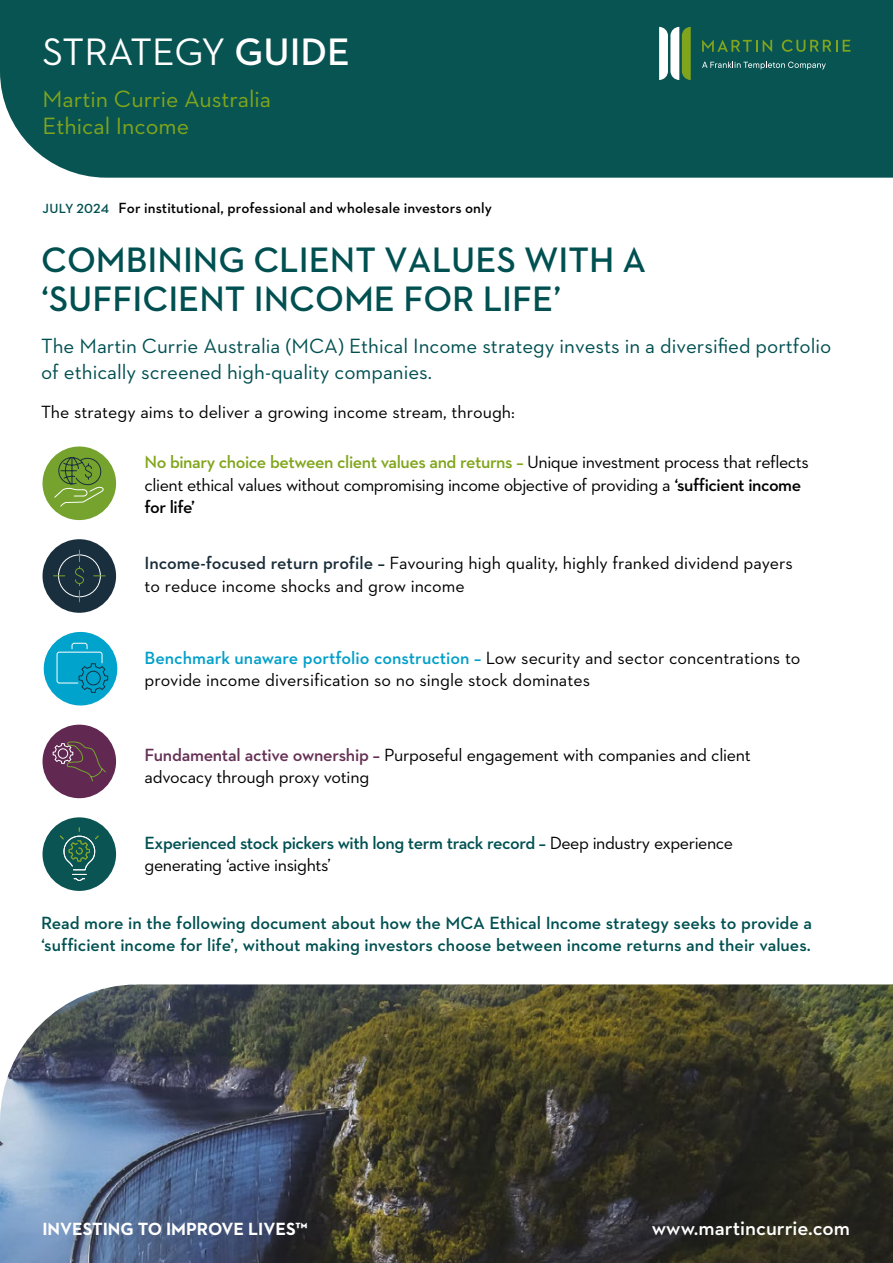
<style>
.page{position:relative;width:893px;height:1263px;background:#fff}
.page>*{position:absolute;margin:0;border:0;box-sizing:border-box;transform-origin:0 0}
.t1{font:39px "Neutraface 2 Text";letter-spacing:-.01em;color:#fff}
.t2{font:600 36px/39px "Neutraface 2 Text";color:#005051}
.t3{font:24px/27px "Neutraface 2 Text";color:#80a51b}
.t4{font:21px/25.5px "Neutraface 2 Text";color:#005051}
.t5{font:600 21px "Neutraface 2 Text";color:#fff}
.t6{font:18px/22.5px "Neutraface 2 Text";letter-spacing:-.01em;color:#000}
.t7{font:600 18px/22.5px "Neutraface 2 Text";color:#005051}
.t8{font:700 18px "Neutraface 2 Text";color:#fff}
.t9{font:600 15px "Neutraface 2 Text";letter-spacing:.01em;color:#000}
.s1{font-weight:600}
.s2{font-size:13.5px;color:#005051}
.s3{font-weight:600;color:#80a51b}
.s4{font-weight:600;color:#192d38}
.s5{font-weight:600;color:#009fc9}
.s6{font-weight:600;color:#653054}
.s7{font-weight:600;color:#005051}
</style>
<div class="page">
<img style="left:0;top:984px;width:893px;height:279px">
<div style="left:0;top:0;width:893px;height:178px;background:#085452"></div>
<svg style="left:702px;top:62px;width:124px;height:7px"></svg>
<svg style="left:659px;top:27px;width:32px;height:53px"></svg>
<svg style="left:702px;top:40px;width:70px;height:12px"></svg>
<svg style="left:782px;top:40px;width:68px;height:12px"></svg>
<div style="left:43px;top:817px;width:73px;height:74px;background:#0a5553;border-radius:50%"></div>
<svg style="left:60px;top:827px;width:39px;height:54px"></svg>
<div style="left:43px;top:725px;width:73px;height:73px;background:#612952;border-radius:50%"></div>
<svg style="left:52px;top:741px;width:54px;height:41px"></svg>
<div style="left:44px;top:632px;width:73px;height:73px;background:#00a3cc;border-radius:50%"></div>
<svg style="left:56px;top:643px;width:52px;height:50px"></svg>
<div style="left:43px;top:539px;width:73px;height:74px;background:#1a2f3e;border-radius:50%"></div>
<svg style="left:53px;top:549px;width:53px;height:53px"></svg>
<div style="left:43px;top:446px;width:73px;height:74px;background:#75a32d;border-radius:50%"></div>
<svg style="left:54px;top:456px;width:51px;height:51px"></svg>
<h1 class="t1" style="left:43px;top:27px;width:309px">STRATEGY <span class="s1">GUIDE</span></h1>
<h3 class="t3" style="left:43px;top:85px;width:230px">Martin Currie Australia<br>Ethical Income</h3>
<p class="t9" style="left:43px;top:198px;width:451px"><span class="s2">JULY 2024</span> For institutional, professional and wholesale investors only</p>
<h2 class="t2" style="left:41px;top:239px;width:607px">COMBINING CLIENT VALUES WITH A ‘SUFFICIENT INCOME FOR LIFE’</h2>
<p class="t4" style="left:41px;top:333px;width:792px">The Martin Currie Australia (MCA) Ethical Income strategy invests in a diversified portfolio of ethically screened high-quality companies.</p>
<p class="t6" style="left:41px;top:400px;width:475px">The strategy aims to deliver a growing income stream, through:</p>
<p class="t6" style="left:145px;top:450px;width:666px"><span class="s3">No binary choice between client values and returns –</span> Unique investment process that reflects client ethical values without compromising income objective of providing a <span class="s1">‘sufficient income for life’</span></p>
<p class="t6" style="left:145px;top:552px;width:650px"><span class="s4">Income-focused return profile –</span> Favouring high quality, highly franked dividend payers to reduce income shocks and grow income</p>
<p class="t6" style="left:145px;top:646px;width:657px"><span class="s5">Benchmark unaware portfolio construction –</span> Low security and sector concentrations to provide income diversification so no single stock dominates</p>
<p class="t6" style="left:145px;top:743px;width:608px"><span class="s6">Fundamental active ownership –</span> Purposeful engagement with companies and client advocacy through proxy voting</p>
<p class="t6" style="left:145px;top:831px;width:590px"><span class="s7">Experienced stock pickers with long term track record –</span> Deep industry experience generating ‘active insights’</p>
<p class="t7" style="left:41px;top:911px;width:773px">Read more in the following document about how the MCA Ethical Income strategy seeks to provide a ‘sufficient income for life’, without making investors choose between income returns and their values.</p>
<p class="t8" style="left:42px;top:1218px;width:267px">INVESTING TO IMPROVE LIVES™</p>
<p class="t5" style="left:652px;top:1215px;width:200px">www.martincurrie.com</p>
</div>
